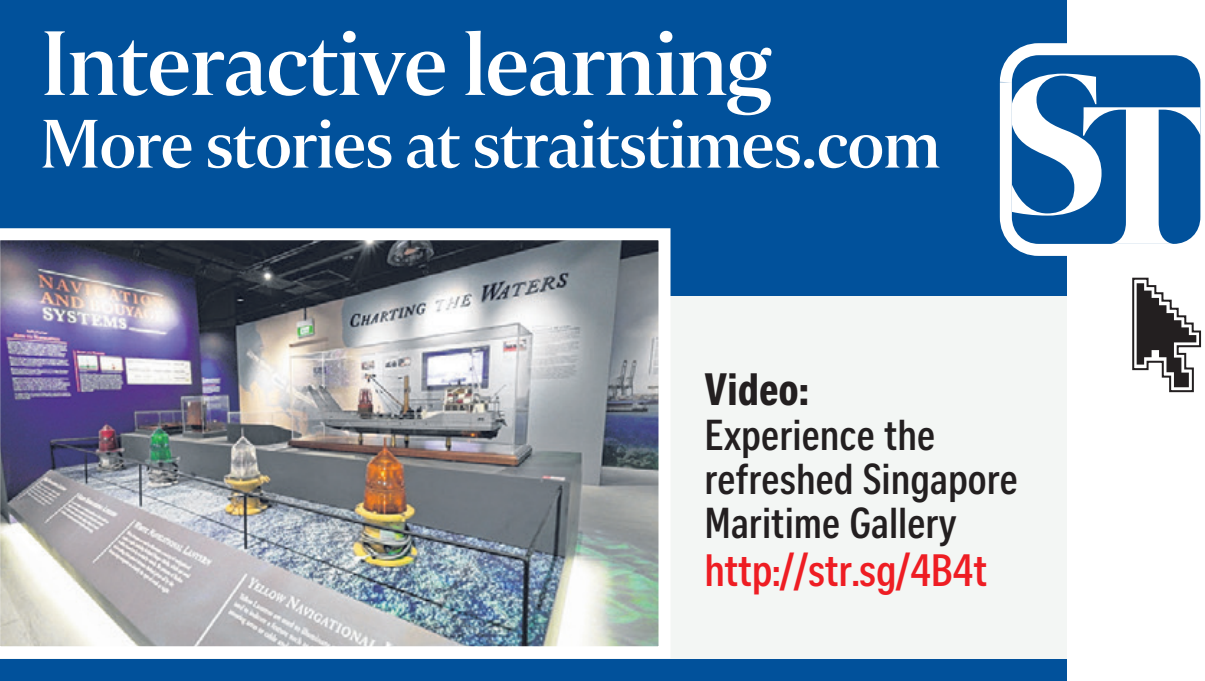
<style>
.page{position:relative;width:1205px;height:681px;background:#fff}
.page>*{position:absolute;margin:0;border:0;box-sizing:border-box;transform-origin:0 0}
.t1{font:90.8px "Selane ST Thirty";letter-spacing:-.01em;color:#fff}
.t2{font:68px "Selane ST Thirty";letter-spacing:-.01em;color:#fff}
.t3{font:700 44px "Curator Head Cond ST Semi";letter-spacing:-.01em;color:#ee1d23}
.t4{font:44px "Curator Head Cond ST Bold";letter-spacing:-.005em;color:#231f20}
.t5{font:700 42px/44px "Curator Head Cond ST Semi";color:#231f20}
</style>
<div class="page">
<div style="left:0;top:208px;width:1066px;height:468px;background:#f3f6f4"></div>
<div style="left:0;top:0;width:1066px;height:295px;background:#01519b"></div>
<svg style="left:1132px;top:277px;width:69px;height:116px"></svg>
<svg style="left:999px;top:31px;width:202px;height:237px"></svg>
<svg style="left:1011px;top:55px;width:189px;height:19px;fill:#01519b"></svg>
<svg style="left:1011px;top:74px;width:189px;height:170px"></svg>
<div style="left:0;top:659px;width:1066px;height:21px;background:#01519b"></div>
<img style="left:0;top:228px;width:670px;height:430px">
<h1 class="t1" style="left:41px;top:11px;width:732px">Interactive learning</h1>
<h2 class="t2" style="left:41px;top:104px;width:900px">More stories at straitstimes.com</h2>
<p class="t4" style="left:704px;top:365px;width:106px">Video:</p>
<p class="t5" style="left:704px;top:413px;width:315px">Experience the refreshed Singapore<br>Maritime Gallery</p>
<p class="t3" style="left:704px;top:545px;width:284px">http://str.sg/4B4t</p>
</div>
